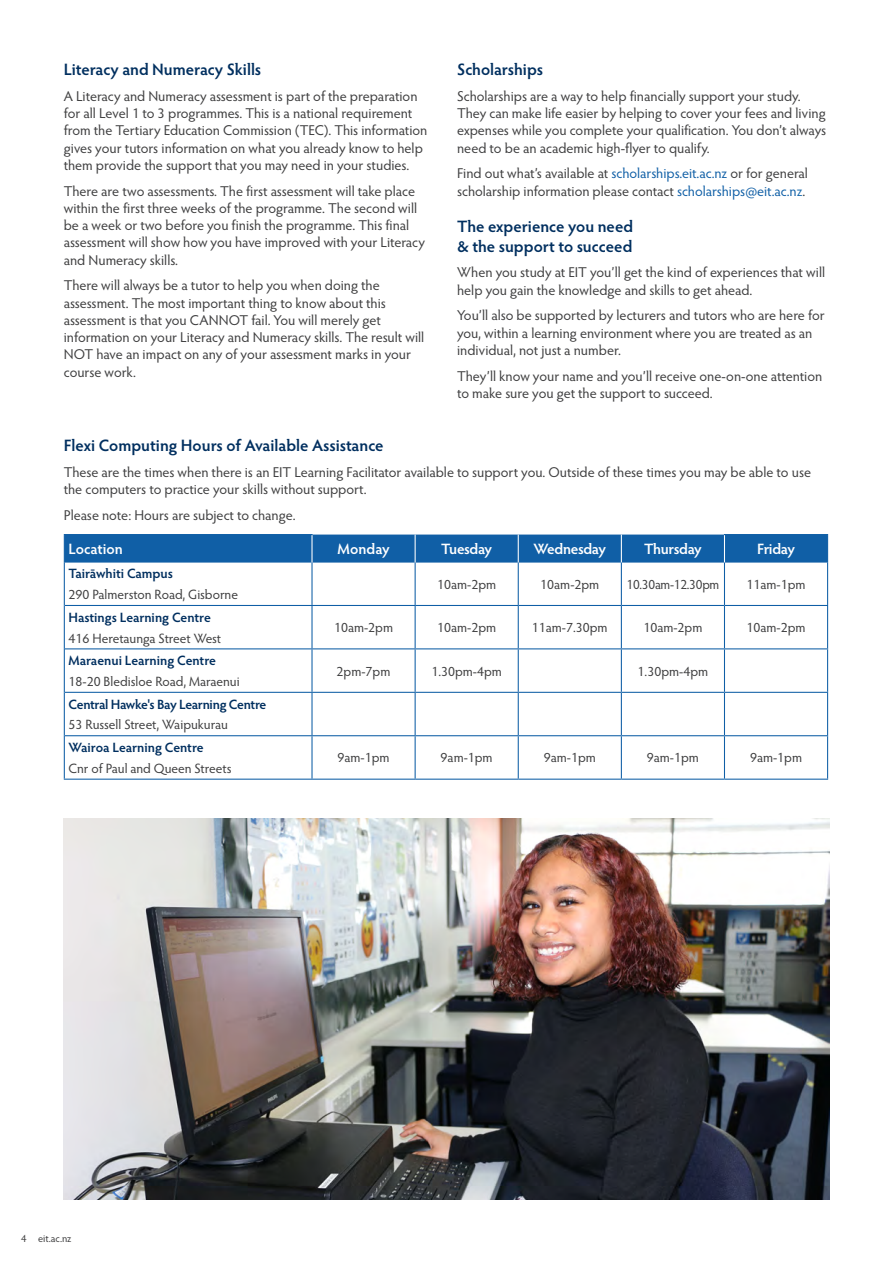
<style>
.page{position:relative;width:893px;height:1263px;background:#fff}
.page>*{position:absolute;margin:0;border:0;box-sizing:border-box;transform-origin:0 0}
.t1{font:600 16.5px/19.5px "Hypatia Sans Pro";color:#002f5f}
.t2{font:600 15px "Hypatia Sans Pro";letter-spacing:-.02em;color:#fff}
.t3{font:600 15px "Hypatia Sans Pro";color:#fff}
.t4{font:14.25px/17.2px "Hypatia Sans Pro";color:#3e3e3f}
.t5{font:13.5px "Hypatia Sans Pro";color:#3e3e3f}
.t6{font:600 13.5px "Hypatia Sans Pro";letter-spacing:-.005em;color:#002f5f}
.t7{font:600 13.5px "Hypatia Sans Pro";letter-spacing:-.025em;color:#002f5f}
.t8{font:13.5px "Hypatia Sans Pro";letter-spacing:-.02em;color:#3e3e3f}
.t9{font:10.5px "Hypatia Sans Pro";color:#3e3e3f}
.s1{color:#105fa6}
.s2{color:#1668ac}
</style>
<div class="page">
<img style="left:64px;top:819px;width:765px;height:380px">
<div style="left:64px;top:534px;width:764px;height:29px;background:#105fa6"></div>
<hr style="left:64px;top:563px;width:1px;height:42px;background:#105fa6">
<hr style="left:311px;top:563px;width:2px;height:42px;background:#105fa6">
<hr style="left:415px;top:563px;width:1px;height:42px;background:#105fa6">
<hr style="left:518px;top:563px;width:1px;height:42px;background:#105fa6">
<hr style="left:621px;top:563px;width:1px;height:42px;background:#105fa6">
<hr style="left:724px;top:563px;width:1px;height:42px;background:#105fa6">
<hr style="left:827px;top:563px;width:1px;height:42px;background:#105fa6">
<hr style="left:64px;top:605px;width:1px;height:44px;background:#105fa6">
<hr style="left:65px;top:605px;width:247px;height:1px;background:#105fa6">
<hr style="left:311px;top:606px;width:2px;height:42px;background:#105fa6">
<hr style="left:312px;top:605px;width:103px;height:1px;background:#105fa6">
<hr style="left:415px;top:606px;width:1px;height:42px;background:#105fa6">
<hr style="left:415px;top:605px;width:103px;height:1px;background:#105fa6">
<hr style="left:518px;top:606px;width:1px;height:42px;background:#105fa6">
<hr style="left:518px;top:605px;width:103px;height:1px;background:#105fa6">
<hr style="left:621px;top:605px;width:103px;height:1px;background:#105fa6">
<hr style="left:621px;top:606px;width:1px;height:42px;background:#105fa6">
<hr style="left:724px;top:606px;width:1px;height:42px;background:#105fa6">
<hr style="left:724px;top:605px;width:104px;height:1px;background:#105fa6">
<hr style="left:827px;top:606px;width:1px;height:42px;background:#105fa6">
<hr style="left:64px;top:649px;width:1px;height:43px;background:#105fa6">
<hr style="left:65px;top:648px;width:247px;height:1px;background:#105fa6">
<hr style="left:311px;top:649px;width:2px;height:43px;background:#105fa6">
<hr style="left:312px;top:648px;width:103px;height:1px;background:#105fa6">
<hr style="left:415px;top:649px;width:1px;height:43px;background:#105fa6">
<hr style="left:415px;top:648px;width:103px;height:1px;background:#105fa6">
<hr style="left:518px;top:649px;width:1px;height:43px;background:#105fa6">
<hr style="left:518px;top:648px;width:103px;height:1px;background:#105fa6">
<hr style="left:621px;top:648px;width:103px;height:1px;background:#105fa6">
<hr style="left:621px;top:649px;width:1px;height:43px;background:#105fa6">
<hr style="left:724px;top:649px;width:1px;height:43px;background:#105fa6">
<hr style="left:724px;top:648px;width:104px;height:1px;background:#105fa6">
<hr style="left:827px;top:649px;width:1px;height:43px;background:#105fa6">
<hr style="left:64px;top:692px;width:1px;height:44px;background:#105fa6">
<hr style="left:65px;top:692px;width:247px;height:1px;background:#105fa6">
<hr style="left:311px;top:693px;width:2px;height:42px;background:#105fa6">
<hr style="left:312px;top:692px;width:103px;height:1px;background:#105fa6">
<hr style="left:415px;top:693px;width:1px;height:42px;background:#105fa6">
<hr style="left:415px;top:692px;width:103px;height:1px;background:#105fa6">
<hr style="left:518px;top:693px;width:1px;height:42px;background:#105fa6">
<hr style="left:518px;top:692px;width:103px;height:1px;background:#105fa6">
<hr style="left:621px;top:692px;width:103px;height:1px;background:#105fa6">
<hr style="left:621px;top:693px;width:1px;height:42px;background:#105fa6">
<hr style="left:724px;top:693px;width:1px;height:42px;background:#105fa6">
<hr style="left:724px;top:692px;width:104px;height:1px;background:#105fa6">
<hr style="left:827px;top:693px;width:1px;height:42px;background:#105fa6">
<hr style="left:64px;top:736px;width:1px;height:43px;background:#105fa6">
<hr style="left:65px;top:735px;width:247px;height:1px;background:#105fa6">
<hr style="left:64px;top:779px;width:248px;height:1px;background:#105fa6">
<hr style="left:311px;top:736px;width:2px;height:43px;background:#105fa6">
<hr style="left:312px;top:735px;width:103px;height:1px;background:#105fa6">
<hr style="left:312px;top:779px;width:103px;height:1px;background:#105fa6">
<hr style="left:415px;top:736px;width:1px;height:43px;background:#105fa6">
<hr style="left:415px;top:735px;width:103px;height:1px;background:#105fa6">
<hr style="left:415px;top:779px;width:103px;height:1px;background:#105fa6">
<hr style="left:518px;top:736px;width:1px;height:43px;background:#105fa6">
<hr style="left:518px;top:735px;width:103px;height:1px;background:#105fa6">
<hr style="left:621px;top:735px;width:103px;height:1px;background:#105fa6">
<hr style="left:621px;top:736px;width:1px;height:43px;background:#105fa6">
<hr style="left:518px;top:779px;width:103px;height:1px;background:#105fa6">
<hr style="left:621px;top:779px;width:103px;height:1px;background:#105fa6">
<hr style="left:724px;top:736px;width:1px;height:43px;background:#105fa6">
<hr style="left:724px;top:735px;width:104px;height:1px;background:#105fa6">
<hr style="left:827px;top:736px;width:1px;height:43px;background:#105fa6">
<hr style="left:724px;top:779px;width:104px;height:1px;background:#105fa6">
<p class="t1" style="left:64px;top:59px;width:199px">Literacy and Numeracy Skills</p>
<p class="t4" style="left:64px;top:87px;width:365px">A Literacy and Numeracy assessment is part of the preparation for all Level 1 to 3 programmes. This is a national requirement from the Tertiary Education Commission (TEC). This information gives your tutors information on what you already know to help them provide the support that you may need in your studies.</p>
<p class="t4" style="left:64px;top:182px;width:363px">There are two assessments. The first assessment will take place within the first three weeks of the programme. The second will be a week or two before you finish the programme. This final assessment will show how you have improved with your Literacy and Numeracy skills.</p>
<p class="t4" style="left:64px;top:276px;width:362px">There will always be a tutor to help you when doing the assessment. The most important thing to know about this assessment is that you CANNOT fail. You will merely get information on your Literacy and Numeracy skills. The result will NOT have an impact on any of your assessment marks in your course work.</p>
<p class="t1" style="left:457px;top:59px;width:88px">Scholarships</p>
<p class="t4" style="left:457px;top:87px;width:371px">Scholarships are a way to help financially support your study.<br>They can make life easier by helping to cover your fees and living expenses while you complete your qualification. You don’t always need to be an academic high-flyer to qualify.</p>
<p class="t4" style="left:457px;top:164px;width:352px">Find out what’s available at <span class="s1">scholarships.eit.ac.nz</span> or for general scholarship information please contact <span class="s1">scholarships@eit.ac.n</span><span class="s2">z</span>.</p>
<p class="t1" style="left:457px;top:216px;width:178px">The experience you need &amp; the support to succeed</p>
<p class="t4" style="left:457px;top:263px;width:370px">When you study at EIT you’ll get the kind of experiences that will help you gain the knowledge and skills to get ahead.</p>
<p class="t4" style="left:457px;top:306px;width:369px">You’ll also be supported by lecturers and tutors who are here for you, within a learning environment where you are treated as an individual, not just a number.</p>
<p class="t4" style="left:457px;top:367px;width:367px">They’ll know your name and you’ll receive one-on-one attention to make sure you get the support to succeed.</p>
<p class="t1" style="left:64px;top:435px;width:321px">Flexi Computing Hours of Available Assistance</p>
<p class="t4" style="left:64px;top:463px;width:749px">These are the times when there is an EIT Learning Facilitator available to support you. Outside of these times you may be able to use the computers to practice your skills without support.</p>
<p class="t4" style="left:64px;top:506px;width:233px">Please note: Hours are subject to change.</p>
<p class="t3" style="left:69px;top:538px;width:56px">Location</p>
<p class="t2" style="left:337px;top:538px;width:54px">Monday</p>
<p class="t2" style="left:441px;top:538px;width:52px">Tuesday</p>
<p class="t2" style="left:534px;top:538px;width:74px">Wednesday</p>
<p class="t2" style="left:644px;top:538px;width:59px">Thursday</p>
<p class="t2" style="left:757px;top:538px;width:39px">Friday</p>
<p class="t6" style="left:69px;top:564px;width:106px">Tairāwhiti Campus</p>
<p class="t5" style="left:69px;top:585px;width:171px">290 Palmerston Road, Gisborne</p>
<p class="t5" style="left:437px;top:575px;width:61px">10am-2pm</p>
<p class="t5" style="left:540px;top:575px;width:61px">10am-2pm</p>
<p class="t8" style="left:626px;top:575px;width:94px">10.30am-12.30pm</p>
<p class="t5" style="left:746px;top:575px;width:61px">11am-1pm</p>
<p class="t6" style="left:69px;top:608px;width:144px">Hastings Learning Centre</p>
<p class="t5" style="left:69px;top:629px;width:154px">416 Heretaunga Street West</p>
<p class="t6" style="left:69px;top:651px;width:149px">Maraenui Learning Centre</p>
<p class="t5" style="left:69px;top:672px;width:173px">18-20 Bledisloe Road, Maraenui</p>
<p class="t7" style="left:69px;top:694px;width:199px">Central Hawke's Bay Learning Centre</p>
<p class="t5" style="left:69px;top:716px;width:161px">53 Russell Street, Waipukurau</p>
<p class="t6" style="left:69px;top:738px;width:137px">Wairoa Learning Centre</p>
<p class="t5" style="left:69px;top:759px;width:164px">Cnr of Paul and Queen Streets</p>
<p class="t5" style="left:334px;top:618px;width:61px">10am-2pm</p>
<p class="t5" style="left:437px;top:618px;width:61px">10am-2pm</p>
<p class="t5" style="left:532px;top:618px;width:77px">11am-7.30pm</p>
<p class="t5" style="left:643px;top:618px;width:61px">10am-2pm</p>
<p class="t5" style="left:746px;top:618px;width:61px">10am-2pm</p>
<p class="t5" style="left:337px;top:662px;width:55px">2pm-7pm</p>
<p class="t5" style="left:431px;top:662px;width:72px">1.30pm-4pm</p>
<p class="t5" style="left:638px;top:662px;width:72px">1.30pm-4pm</p>
<p class="t5" style="left:338px;top:749px;width:54px">9am-1pm</p>
<p class="t5" style="left:441px;top:749px;width:54px">9am-1pm</p>
<p class="t5" style="left:544px;top:749px;width:54px">9am-1pm</p>
<p class="t5" style="left:647px;top:749px;width:54px">9am-1pm</p>
<p class="t5" style="left:750px;top:749px;width:54px">9am-1pm</p>
<p class="t9" style="left:21px;top:1231px;width:52px">4 eit.ac.nz</p>
</div>
